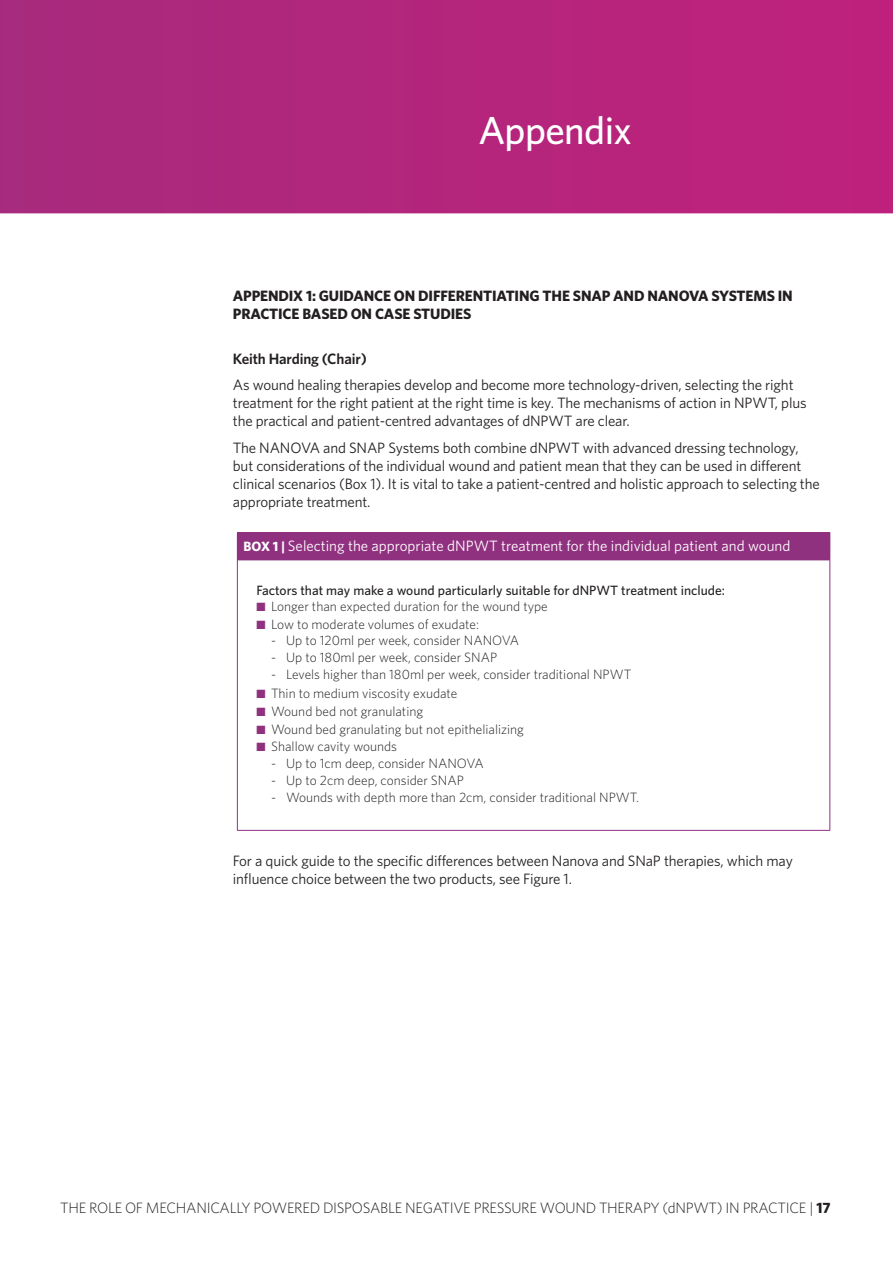
<style>
.page{position:relative;width:893px;height:1263px;background:#fff}
.page>*{position:absolute;margin:0;border:0;box-sizing:border-box;transform-origin:0 0}
.t1{font:500 39px "Whitney";letter-spacing:-.015em;color:#fff}
.t2{font:15px/18px "Whitney";letter-spacing:-.01em;color:#231f20}
.t3{font:300 15px "Whitney";letter-spacing:-.02em;color:#231f20}
.t4{font:700 15px/18px "Whitney";letter-spacing:-.01em;color:#231f20}
.t5{font:15px "Whitney";color:#fff}
.t6{font:600 15px "Whitney";letter-spacing:-.01em;color:#231f20}
.t7{font:300 13.5px "Whitney";color:#231f20}
.t8{font:500 13.5px "Whitney";color:#231f20}
.s1{font-weight:700;font-size:13.5px}
.s2{color:#90317f}
.s3{font-weight:700}
</style>
<div class="page">
<svg style="left:0;top:0;width:893px;height:213px;background:#b2257c"></svg>
<div style="left:237px;top:533px;width:593px;height:27px;background:#90317f"></div>
<hr style="left:237px;top:532px;width:593px;height:1px;background:#90317f">
<hr style="left:237px;top:560px;width:593px;height:1px;background:#90317f">
<hr style="left:237px;top:560px;width:1px;height:270px;background:#90317f">
<hr style="left:830px;top:560px;width:1px;height:270px;background:#90317f">
<hr style="left:237px;top:830px;width:593px;height:1px;background:#90317f">
<h1 class="t1" style="left:478px;top:107px;width:155px">Appendix</h1>
<p class="t4" style="left:233px;top:286px;width:561px">APPENDIX 1: GUIDANCE ON DIFFERENTIATING THE SNAP AND NANOVA SYSTEMS IN<br>PRACTICE BASED ON CASE STUDIES</p>
<p class="t6" style="left:233px;top:349px;width:135px">Keith Harding (Chair)</p>
<p class="t2" style="left:233px;top:376px;width:575px">As wound healing therapies develop and become more technology-driven, selecting the right treatment for the right patient at the right time is key. The mechanisms of action in NPWT, plus the practical and patient-centred advantages of dNPWT are clear.</p>
<p class="t2" style="left:233px;top:438px;width:588px">The NANOVA and SNAP Systems both combine dNPWT with advanced dressing technology, but considerations of the individual wound and patient mean that they can be used in different clinical scenarios (Box 1). It is vital to take a patient-centred and holistic approach to selecting the appropriate treatment.</p>
<p class="t5" style="left:243px;top:537px;width:548px"><span class="s1">BOX 1 |</span> Selecting the appropriate dNPWT treatment for the individual patient and wound</p>
<p class="t8" style="left:256px;top:582px;width:470px">Factors that may make a wound particularly suitable for dNPWT treatment include:</p>
<p class="t7" style="left:256px;top:599px;width:293px"><span class="s2">■</span> Longer than expected duration for the wound type</p>
<p class="t7" style="left:256px;top:616px;width:224px"><span class="s2">■</span> Low to moderate volumes of exudate:</p>
<p class="t7" style="left:271px;top:633px;width:250px">- Up to 120ml per week, consider NANOVA</p>
<p class="t7" style="left:271px;top:650px;width:228px">- Up to 180ml per week, consider SNAP</p>
<p class="t7" style="left:271px;top:667px;width:362px">- Levels higher than 180ml per week, consider traditional NPWT</p>
<p class="t7" style="left:256px;top:685px;width:203px"><span class="s2">■</span> Thin to medium viscosity exudate</p>
<p class="t7" style="left:256px;top:703px;width:168px"><span class="s2">■</span> Wound bed not granulating</p>
<p class="t7" style="left:256px;top:721px;width:269px"><span class="s2">■</span> Wound bed granulating but not epithelializing</p>
<p class="t7" style="left:256px;top:739px;width:142px"><span class="s2">■</span> Shallow cavity wounds</p>
<p class="t7" style="left:271px;top:755px;width:214px">- Up to 1cm deep, consider NANOVA</p>
<p class="t7" style="left:271px;top:772px;width:194px">- Up to 2cm deep, consider SNAP</p>
<p class="t7" style="left:271px;top:789px;width:369px">- Wounds with depth more than 2cm, consider traditional NPWT.</p>
<p class="t2" style="left:233px;top:851px;width:561px">For a quick guide to the specific differences between Nanova and SNaP therapies, which may influence choice between the two products, see Figure 1.</p>
<p class="t3" style="left:60px;top:1199px;width:772px">THE ROLE OF MECHANICALLY POWERED DISPOSABLE NEGATIVE PRESSURE WOUND THERAPY (dNPWT) IN PRACTICE | <span class="s3">17</span></p>
</div>
